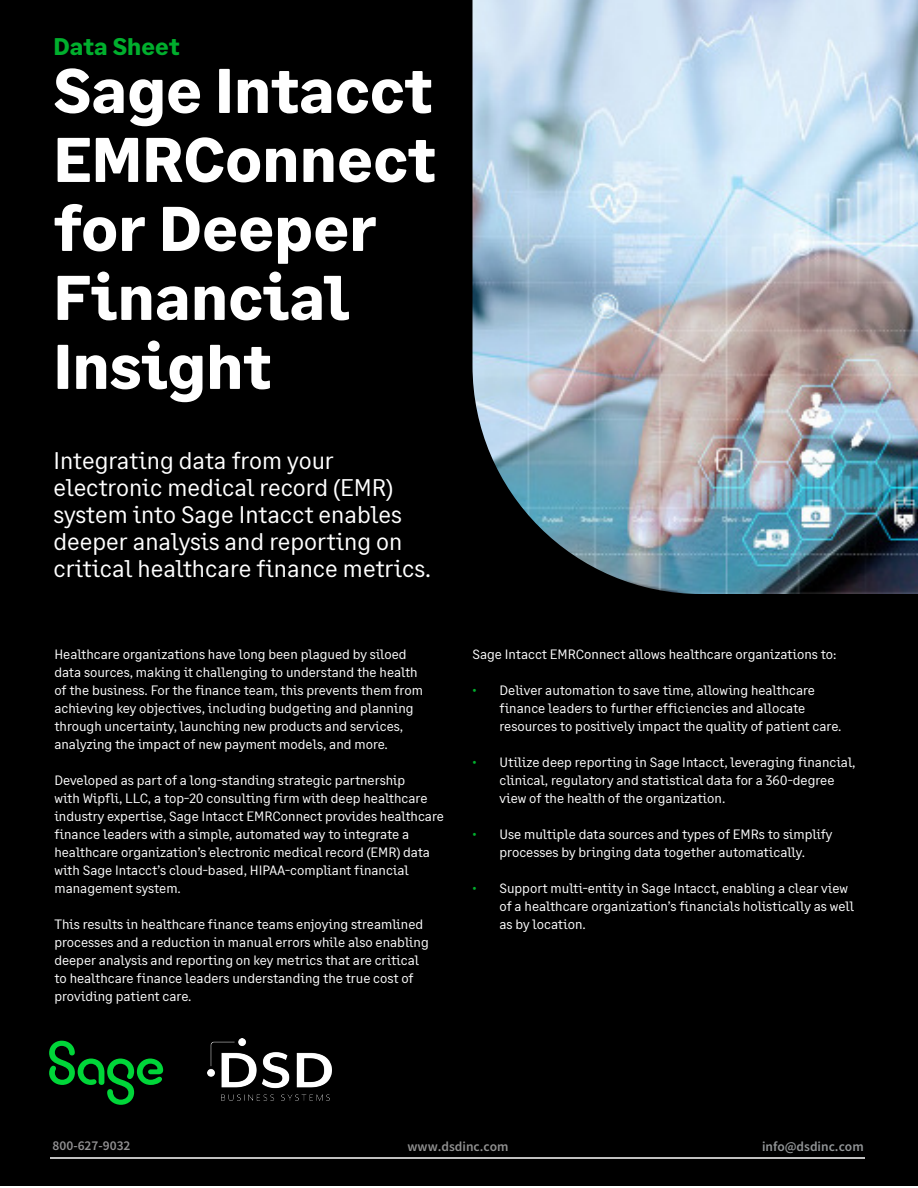
<style>
.page{position:relative;width:918px;height:1188px;background:#fff}
.page>*{position:absolute;margin:0;border:0;box-sizing:border-box;transform-origin:0 0}
.t1{font:700 63px/69px "Sage Text";color:#fff}
.t2{font:24px/27px "Sage Text";color:#fff}
.t3{font:700 24px "Sage Text";color:#00af2d}
.t4{font:13.5px/18px "Sage Text";color:#fff}
.t5{font:600 13.5px "Source Sans Pro";color:#939698}
.t6{font:600 13.5px "Source Sans Pro";color:#919191}
.t7{font:600 13.5px "Source Sans Pro";color:#929193}
.s1{color:#00af2d}
</style>
<div class="page">
<div style="left:0;top:0;width:918px;height:1186px;background:#000"></div>
<img style="left:472px;top:0;width:446px;height:594px">
<svg style="left:49px;top:1041px;width:114px;height:64px"></svg>
<hr style="left:51px;top:1158px;width:814px;height:1px;background:#bfbfbf">
<hr style="left:51px;top:1157px;width:814px;height:1px;background:#bfbfbf">
<img style="left:207px;top:1038px;width:124px;height:62px">
<h2 class="t3" style="left:53px;top:31px;width:128px">Data Sheet</h2>
<h1 class="t1" style="left:53px;top:58px;width:384px">Sage Intacct<br>EMRConnect for Deeper<br>Financial<br>Insight</h1>
<h2 class="t2" style="left:53px;top:447px;width:379px">Integrating data from your electronic medical record (EMR) system into Sage Intacct enables deeper analysis and reporting on critical healthcare finance metrics.</h2>
<p class="t4" style="left:54px;top:645px;width:370px">Healthcare organizations have long been plagued by siloed data sources, making it challenging to understand the health of the business. For the finance team, this prevents them from achieving key objectives, including budgeting and planning through uncertainty, launching new products and services, analyzing the impact of new payment models, and more.</p>
<p class="t4" style="left:54px;top:771px;width:391px">Developed as part of a long-standing strategic partnership<br>with Wipfli, LLC, a top-20 consulting firm with deep healthcare industry expertise, Sage Intacct EMRConnect provides healthcare finance leaders with a simple, automated way to integrate a healthcare organization’s electronic medical record (EMR) data with Sage Intacct’s cloud-based, HIPAA-compliant financial management system.</p>
<p class="t4" style="left:54px;top:915px;width:376px">This results in healthcare finance teams enjoying streamlined processes and a reduction in manual errors while also enabling deeper analysis and reporting on key metrics that are critical to healthcare finance leaders understanding the true cost of providing patient care.</p>
<p class="t4" style="left:472px;top:645px;width:366px">Sage Intacct EMRConnect allows healthcare organizations to:</p>
<p class="t4" style="left:500px;top:681px;width:344px;text-indent:-27px"><span class="s1">•</span> Deliver automation to save time, allowing healthcare finance leaders to further efficiencies and allocate resources to positively impact the quality of patient care.</p>
<p class="t4" style="left:500px;top:753px;width:358px;text-indent:-27px"><span class="s1">•</span> Utilize deep reporting in Sage Intacct, leveraging financial, clinical, regulatory and statistical data for a 360-degree view of the health of the organization.</p>
<p class="t4" style="left:472px;top:825px;width:361px;text-align:center"><span class="s1">•</span> Use multiple data sources and types of EMRs to simplify processes by bringing data together automatically.</p>
<p class="t4" style="left:500px;top:879px;width:356px;text-indent:-27px"><span class="s1">•</span> Support multi-entity in Sage Intacct, enabling a clear view of a healthcare organization’s financials holistically as well as by location.</p>
<p class="t7" style="left:53px;top:1137px;width:79px">800-627-9032</p>
<p class="t6" style="left:408px;top:1138px;width:103px">www.dsdinc.com</p>
<p class="t5" style="left:762px;top:1138px;width:103px">info@dsdinc.com</p>
</div>
